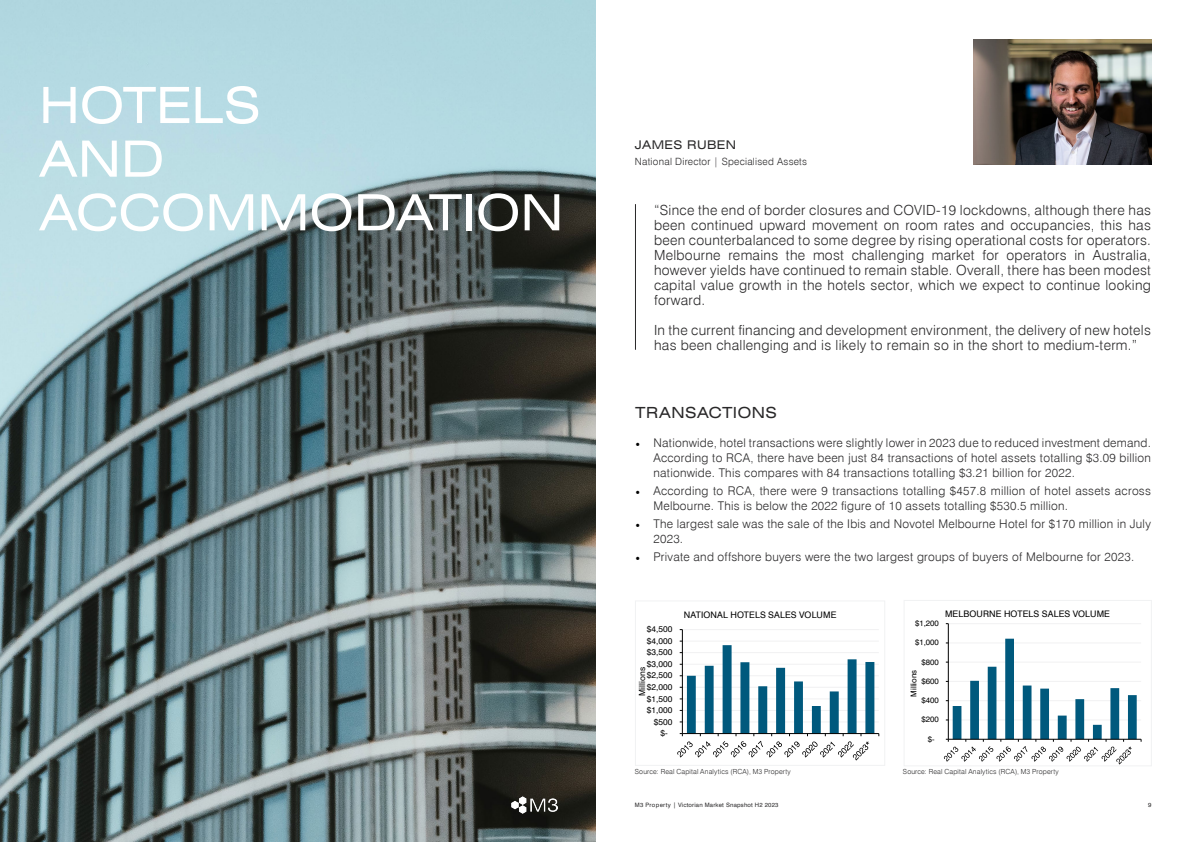
<style>
.page{position:relative;width:1191px;height:842px;background:#fff}
.page>*{position:absolute;margin:0;border:0;box-sizing:border-box;transform-origin:0 0}
.t1{font:expanded 50px/53.6px "Swiss 721 BT";letter-spacing:.005em;color:#fff}
.t2{font:expanded 15.4px "Swiss 721 BT";letter-spacing:.035em;color:#292829}
.t3{font:300 14px/15px "Swiss 721 BT";letter-spacing:.02em;color:#292829;text-align:justify}
.t4{font:300 12px/15px "Swiss 721 BT";letter-spacing:.02em;color:#292829}
.t5{font:expanded 12px "Swiss 721 BT";letter-spacing:.03em;color:#292829}
.t6{font:10.1px "Swiss 721 BT";color:#000}
.t7{font:300 10px "Swiss 721 BT";letter-spacing:.025em;color:#292829}
.t8{font:9.5px "Swiss 721 BT";color:#000}
.t9{font:9px "Swiss 721 BT";letter-spacing:.015em;color:#000}
.t10{font:8.5px "Swiss 721 BT";color:#000}
.t11{font:7.9px "Swiss 721 BT";color:#000}
.t12{font:300 7px "Swiss 721 BT";letter-spacing:.02em;color:#292829}
.t13{font:6px "Swiss 721 BT";letter-spacing:.03em;color:#292829}
.s1{font-family:"Minion Pro";font-weight:400;color:#000}
</style>
<div class="page">
<img style="left:0;top:0;width:595px;height:842px">
<img style="left:511px;top:797px;width:46px;height:16px">
<img style="left:973px;top:40px;width:178px;height:125px">
<hr style="left:635px;top:204px;width:1px;height:146px;background:#292829">
<hr style="left:682px;top:629px;width:197px;height:1px;background:#f1f1f2">
<hr style="left:682px;top:630px;width:1px;height:103px;background:#000">
<svg style="left:677px;top:641px;width:202px;height:119px"></svg>
<div style="left:635px;top:600px;width:250px;height:166px;border:1px solid #f1f2f3"></div>
<hr style="left:948px;top:623px;width:193px;height:1px;background:#f1f1f2">
<hr style="left:948px;top:624px;width:1px;height:115px;background:#000">
<svg style="left:944px;top:639px;width:198px;height:125px"></svg>
<div style="left:903px;top:600px;width:248px;height:166px;border:1px solid #f1f2f3"></div>
<h1 class="t1" style="left:39px;top:78px;width:526px">HOTELS<br>AND<br>ACCOMMODATION</h1>
<p class="t5" style="left:635px;top:138px;width:103px">JAMES RUBEN</p>
<p class="t7" style="left:635px;top:155px;width:174px">National Director | Specialised Assets</p>
<p class="t3" style="left:654px;top:202px;width:498px">“Since the end of border closures and COVID-19 lockdowns, although there has been continued upward movement on room rates and occupancies, this has been counterbalanced to some degree by rising operational costs for operators.<br>Melbourne remains the most challenging market for operators in Australia, however yields have continued to remain stable. Overall, there has been modest capital value growth in the hotels sector, which we expect to continue looking forward.</p>
<p class="t3" style="left:654px;top:322px;width:498px">In the current financing and development environment, the delivery of new hotels has been challenging and is likely to remain so in the short to medium-term.”</p>
<p class="t2" style="left:635px;top:403px;width:143px">TRANSACTIONS</p>
<p class="t4" style="left:653px;top:435px;width:499px;text-align:justify;text-indent:-18px"><span class="s1">•</span> Nationwide, hotel transactions were slightly lower in 2023 due to reduced investment demand.<br>According to RCA, there have been just 84 transactions of hotel assets totalling $3.09 billion nationwide. This compares with 84 transactions totalling $3.21 billion for 2022.</p>
<p class="t4" style="left:653px;top:483px;width:499px;text-indent:-18px"><span class="s1">•</span> According to RCA, there were 9 transactions totalling $457.8 million of hotel assets across<br>Melbourne. This is below the 2022 figure of 10 assets totalling $530.5 million.</p>
<p class="t4" style="left:653px;top:516px;width:499px;text-indent:-18px"><span class="s1">•</span> The largest sale was the sale of the Ibis and Novotel Melbourne Hotel for $170 million in July<br>2023.</p>
<p class="t4" style="left:635px;top:549px;width:500px"><span class="s1">•</span> Private and offshore buyers were the two largest groups of buyers of Melbourne for 2023.</p>
<p class="t10" style="left:647px;top:624px;width:27px">$4,500</p>
<p class="t6" style="left:693px;top:609px;width:135px">National Hotels Sales Volume</p>
<p class="t9" style="left:684px;top:610px;width:154px">NATIONAL HOTELS SALES VOLUME</p>
<p class="t8" style="left:961px;top:605px;width:132px">Melbourne Hotel Sales Volume</p>
<p class="t9" style="left:945px;top:608px;width:166px">MELBOURNE HOTELS SALES VOLUME</p>
<p class="t11" style="left:915px;top:618px;width:25px">$1,200</p>
<p class="t10" style="left:647px;top:635px;width:27px">$4,000</p>
<p class="t11" style="left:915px;top:638px;width:25px">$1,000</p>
<p class="t10" style="left:647px;top:647px;width:27px">$3,500</p>
<p class="t10" style="left:647px;top:659px;width:27px">$3,000</p>
<p class="t10" style="left:637px;top:696px;width:30px;rotate:-90deg">Millions</p>
<p class="t10" style="left:647px;top:670px;width:27px">$2,500</p>
<p class="t10" style="left:647px;top:682px;width:27px">$2,000</p>
<p class="t10" style="left:647px;top:693px;width:27px">$1,500</p>
<p class="t11" style="left:921px;top:657px;width:19px">$800</p>
<p class="t11" style="left:909px;top:696px;width:28px;rotate:-90deg">Millions</p>
<p class="t11" style="left:921px;top:676px;width:19px">$600</p>
<p class="t11" style="left:921px;top:695px;width:19px">$400</p>
<p class="t10" style="left:647px;top:705px;width:27px">$1,000</p>
<p class="t10" style="left:654px;top:716px;width:20px">$500</p>
<p class="t11" style="left:921px;top:715px;width:19px">$200</p>
<p class="t10" style="left:660px;top:728px;width:9px">$-</p>
<p class="t11" style="left:927px;top:734px;width:8px">$-</p>
<p class="t12" style="left:635px;top:767px;width:157px">Source: Real Capital Analytics (RCA), M3 Property</p>
<p class="t12" style="left:903px;top:767px;width:157px">Source: Real Capital Analytics (RCA), M3 Property</p>
<p class="t13" style="left:635px;top:801px;width:145px">M3 Property | Victorian Market Snapshot H2 2023</p>
<p class="t13" style="left:1148px;top:801px;width:5px">9</p>
</div>
